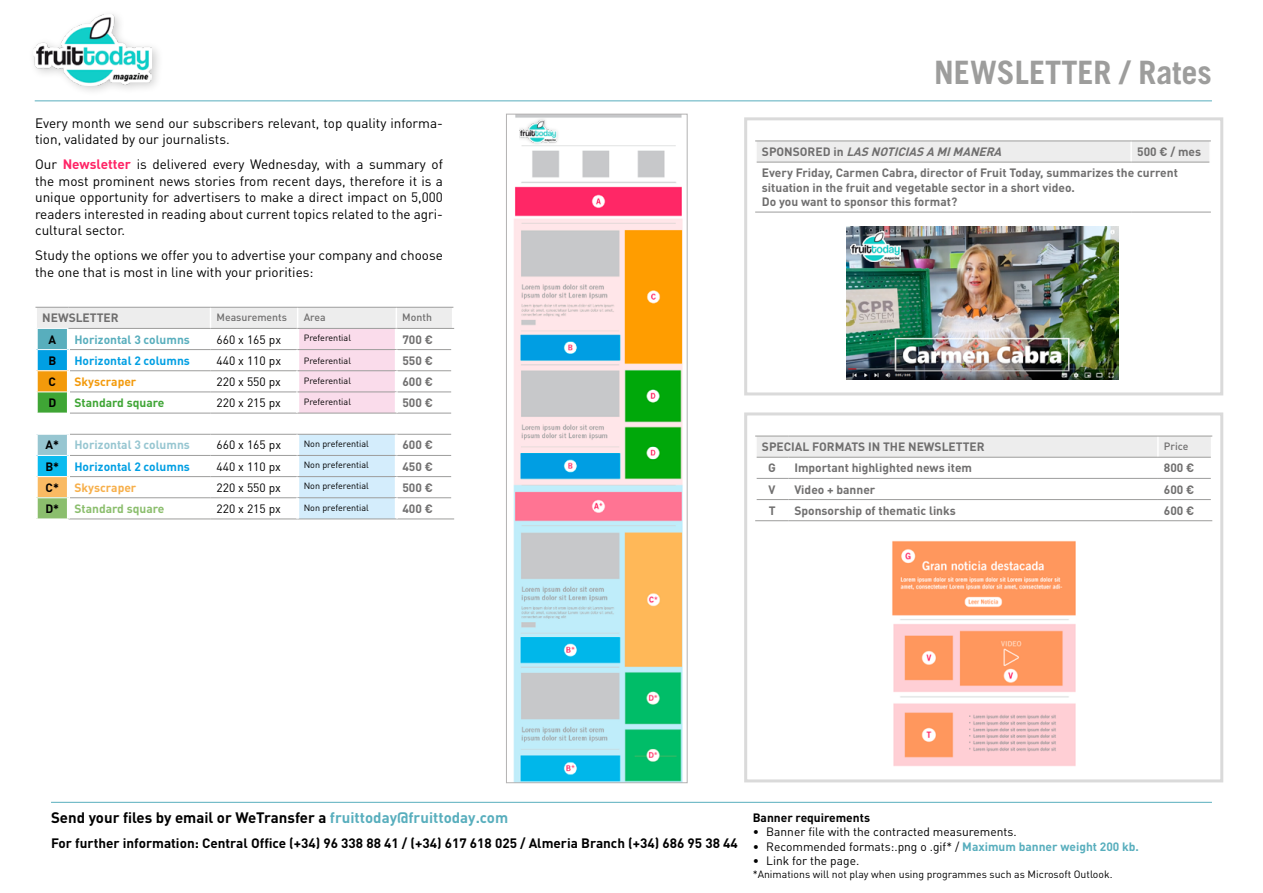
<style>
.page{position:relative;width:1263px;height:893px;background:#fff}
.page>*{position:absolute;margin:0;border:0;box-sizing:border-box;transform-origin:0 0}
.t1{font:700 32.25px "Trade Gothic";color:#9d9d9c}
.t2{font:700 15px "DIN Pro";color:#000}
.t3{font:13.5px/16.5px "DIN Pro";color:#000}
.t4{font:700 13.5px "DIN Pro";color:#000}
.t5{font:700 12px/21.1px "DIN Pro";color:#706f6f}
.t6{font:12px "DIN Pro";color:#000}
.t7{font:700 12px "DIN Pro";color:#009fe3}
.t8{font:italic 700 12px "DIN Pro";color:#706f6f}
.t9{font:700 12px "DIN Pro";color:#000}
.t10{font:700 12px "DIN Pro";color:#58aebd}
.t11{font:700 12px "DIN Pro";color:#97c6d1}
.t12{font:700 12px "DIN Pro";color:#3fa535}
.t13{font:700 12px "DIN Pro";color:#8bbe6d}
.t14{font:700 12px "DIN Pro";color:#f39a0b}
.t15{font:700 12px "DIN Pro";color:#f7af4a}
.t16{font:10.5px "DIN Pro";color:#000}
.t17{font:500 10.5px "DIN Pro";color:#706f6f}
.t18{font:9px "DIN Pro";color:#000}
.s1{font-weight:700;color:#ff2466}
.s2{font-style:normal}
.s3{color:#58aebd}
.s4{font-weight:700;color:#58aebd}
</style>
<div class="page">
<hr style="left:35px;top:100px;width:1177px;height:1px;background:#58aebd">
<div style="left:28px;top:9px;width:136px;height:88px;background:#000;opacity:.2"></div>
<img style="left:34px;top:15px;width:118px;height:70px">
<hr style="left:35px;top:307px;width:33px;height:1px;background:#9d9d9c">
<hr style="left:396px;top:328px;width:58px;height:1px;background:#9d9d9c">
<hr style="left:68px;top:519px;width:142px;height:1px;background:#9d9d9c">
<hr style="left:210px;top:519px;width:88px;height:1px;background:#9d9d9c">
<hr style="left:396px;top:519px;width:58px;height:1px;background:#9d9d9c">
<hr style="left:298px;top:519px;width:98px;height:1px;background:#9d9d9c">
<svg style="left:36px;top:307px;width:417px;height:212px"></svg>
<div style="left:744px;top:412px;width:479px;height:370px;background:#fff;border:3px solid #dadada"></div>
<img style="left:892px;top:541px;width:184px;height:225px">
<svg style="left:757px;top:437px;width:454px;height:41px"></svg>
<hr style="left:787px;top:457px;width:2px;height:21px;background:#fff">
<hr style="left:755px;top:436px;width:33px;height:1px;background:#9d9d9c">
<hr style="left:788px;top:436px;width:370px;height:1px;background:#9d9d9c">
<hr style="left:1158px;top:436px;width:54px;height:1px;background:#9d9d9c">
<hr style="left:757px;top:457px;width:31px;height:1px;background:#9d9d9c">
<hr style="left:788px;top:457px;width:370px;height:1px;background:#9d9d9c">
<hr style="left:1158px;top:457px;width:53px;height:1px;background:#9d9d9c">
<hr style="left:757px;top:478px;width:31px;height:1px;background:#9d9d9c">
<hr style="left:788px;top:478px;width:370px;height:1px;background:#9d9d9c">
<hr style="left:1158px;top:478px;width:53px;height:1px;background:#9d9d9c">
<hr style="left:757px;top:499px;width:31px;height:1px;background:#9d9d9c">
<hr style="left:788px;top:499px;width:370px;height:1px;background:#9d9d9c">
<hr style="left:1158px;top:499px;width:53px;height:1px;background:#9d9d9c">
<hr style="left:755px;top:520px;width:33px;height:1px;background:#9d9d9c">
<hr style="left:788px;top:520px;width:370px;height:1px;background:#9d9d9c">
<hr style="left:1158px;top:520px;width:54px;height:1px;background:#9d9d9c">
<img style="left:513px;top:116px;width:170px;height:665px">
<div style="left:506px;top:114px;width:181px;height:669px;border:1px solid #b3b2b2"></div>
<hr style="left:51px;top:802px;width:1161px;height:1px;background:#58aebd">
<div style="left:744px;top:117px;width:479px;height:278px;background:#fff;border:3px solid #dadada"></div>
<div style="left:757px;top:142px;width:452px;height:20px;background:#ededed"></div>
<hr style="left:1130px;top:141px;width:2px;height:21px;background:#fff">
<hr style="left:755px;top:141px;width:376px;height:1px;background:#9d9d9c">
<hr style="left:1131px;top:141px;width:80px;height:1px;background:#9d9d9c">
<hr style="left:757px;top:162px;width:374px;height:1px;background:#9d9d9c">
<hr style="left:1131px;top:162px;width:78px;height:1px;background:#9d9d9c">
<hr style="left:755px;top:212px;width:376px;height:1px;background:#9d9d9c">
<hr style="left:1131px;top:212px;width:80px;height:1px;background:#9d9d9c">
<img style="left:846px;top:226px;width:272px;height:153px">
<div style="left:847px;top:229px;width:62px;height:39px;background:#000;opacity:.2"></div>
<img style="left:850px;top:231px;width:50px;height:30px">
<div style="left:519px;top:119px;width:42px;height:25px;background:#fff"></div>
<div style="left:519px;top:119px;width:41px;height:25px;background:#000;opacity:.2"></div>
<img style="left:519px;top:120px;width:37px;height:23px">
<p class="t3" style="left:35px;top:114px;width:409px">Every month we send our subscribers relevant, top quality informa&shy;tion, validated by our journalists.</p>
<p class="t3" style="left:35px;top:155px;width:409px;text-align:justify">Our <span class="s1">Newsletter</span> is delivered every Wednesday, with a summary of the most prominent news stories from recent days, therefore it is a unique opportunity for advertisers to make a direct impact on 5,000 readers interested in reading about current topics related to the agri&shy;cultural sector.</p>
<p class="t3" style="left:35px;top:246px;width:409px">Study the options we offer you to advertise your company and choose the one that is most in line with your priorities:</p>
<p class="t5" style="left:42px;top:307px;width:78px">NEWSLETTER</p>
<p class="t17" style="left:216px;top:310px;width:72px">Measurements</p>
<p class="t17" style="left:304px;top:310px;width:24px">Area</p>
<p class="t17" style="left:402px;top:310px;width:31px">Month</p>
<p class="t9" style="left:48px;top:331px;width:9px">A</p>
<p class="t10" style="left:74px;top:331px;width:117px">Horizontal 3 columns</p>
<p class="t6" style="left:216px;top:331px;width:66px">660 x 165 px</p>
<p class="t18" style="left:304px;top:332px;width:49px">Preferential</p>
<p class="t5" style="left:402px;top:328px;width:32px">700 €</p>
<p class="t9" style="left:48px;top:352px;width:9px">B</p>
<p class="t7" style="left:74px;top:352px;width:117px">Horizontal 2 columns</p>
<p class="t6" style="left:216px;top:352px;width:66px">440 x 110 px</p>
<p class="t18" style="left:304px;top:354px;width:49px">Preferential</p>
<p class="t5" style="left:402px;top:349px;width:32px">550 €</p>
<p class="t9" style="left:49px;top:373px;width:9px">C</p>
<p class="t14" style="left:74px;top:373px;width:64px">Skyscraper</p>
<p class="t6" style="left:216px;top:373px;width:66px">220 x 550 px</p>
<p class="t18" style="left:304px;top:374px;width:49px">Preferential</p>
<p class="t5" style="left:402px;top:370px;width:32px">600 €</p>
<p class="t9" style="left:48px;top:395px;width:9px">D</p>
<p class="t12" style="left:74px;top:395px;width:91px">Standard square</p>
<p class="t6" style="left:216px;top:395px;width:66px">220 x 215 px</p>
<p class="t18" style="left:304px;top:395px;width:49px">Preferential</p>
<p class="t5" style="left:402px;top:392px;width:32px">500 €</p>
<p class="t9" style="left:46px;top:437px;width:15px">A*</p>
<p class="t11" style="left:74px;top:437px;width:117px">Horizontal 3 columns</p>
<p class="t6" style="left:216px;top:437px;width:66px">660 x 165 px</p>
<p class="t18" style="left:304px;top:438px;width:67px">Non preferential</p>
<p class="t5" style="left:402px;top:434px;width:32px">600 €</p>
<p class="t9" style="left:45px;top:458px;width:15px">B*</p>
<p class="t7" style="left:74px;top:458px;width:117px">Horizontal 2 columns</p>
<p class="t6" style="left:216px;top:458px;width:66px">440 x 110 px</p>
<p class="t18" style="left:304px;top:459px;width:67px">Non preferential</p>
<p class="t5" style="left:402px;top:455px;width:32px">450 €</p>
<p class="t9" style="left:46px;top:479px;width:15px">C*</p>
<p class="t15" style="left:74px;top:479px;width:64px">Skyscraper</p>
<p class="t6" style="left:216px;top:479px;width:66px">220 x 550 px</p>
<p class="t18" style="left:304px;top:480px;width:67px">Non preferential</p>
<p class="t5" style="left:402px;top:476px;width:32px">500 €</p>
<p class="t9" style="left:45px;top:500px;width:15px">D*</p>
<p class="t13" style="left:74px;top:500px;width:91px">Standard square</p>
<p class="t6" style="left:216px;top:500px;width:66px">220 x 215 px</p>
<p class="t18" style="left:304px;top:501px;width:67px">Non preferential</p>
<p class="t5" style="left:402px;top:498px;width:32px">400 €</p>
<h1 class="t1" style="left:934px;top:53px;width:279px">NEWSLETTER / Rates</h1>
<p class="t5" style="left:762px;top:141px;width:441px;text-indent:375px">500 € / mes<br>Every Friday, Carmen Cabra, director of Fruit Today, summarizes the current</p>
<p class="t5" style="left:762px;top:180px;width:315px;line-height:14.4px">situation in the fruit and vegetable sector in a short video.<br>Do you want to sponsor this format?</p>
<p class="t8" style="left:762px;top:144px;width:245px"><span class="s2">S P O N S O R E D i n</span> LASNOTICIASA MIMANERA</p>
<p class="t5" style="left:762px;top:436px;width:224px">SPECIAL FORMATS IN THE NEWSLETTER</p>
<p class="t17" style="left:1164px;top:439px;width:26px">Price</p>
<p class="t5" style="left:768px;top:457px;width:9px">G</p>
<p class="t5" style="left:794px;top:457px;width:179px">Important highlighted news item</p>
<p class="t5" style="left:1164px;top:457px;width:32px">800 €</p>
<p class="t5" style="left:769px;top:478px;width:8px">V</p>
<p class="t5" style="left:794px;top:478px;width:83px">Video + banner</p>
<p class="t5" style="left:1164px;top:478px;width:32px">600 €</p>
<p class="t5" style="left:769px;top:499px;width:8px">T</p>
<p class="t5" style="left:794px;top:499px;width:163px">Sponsorship of thematic links</p>
<p class="t5" style="left:1164px;top:499px;width:32px">600 €</p>
<p class="t2" style="left:51px;top:808px;width:459px">Send your files by email or WeTransfer a <span class="s3">fruittoday@fruittoday.com</span></p>
<p class="t4" style="left:51px;top:834px;width:688px">For further information: Central Office (+34) 96 338 88 41 / (+34) 617 618 025 / Almeria Branch (+34) 686 95 38 44</p>
<p class="t9" style="left:753px;top:810px;width:119px">Banner requirements</p>
<p class="t6" style="left:753px;top:824px;width:266px">• Banner file with the contracted measurements.</p>
<p class="t6" style="left:753px;top:838px;width:388px">• Recommended formats:.png o .gif* / <span class="s4">Maximum banner weight 200 kb.</span></p>
<p class="t6" style="left:753px;top:853px;width:108px">• Link for the page.</p>
<p class="t16" style="left:753px;top:867px;width:361px">*Animations will not play when using programmes such as Microsoft Outlook.</p>
</div>
